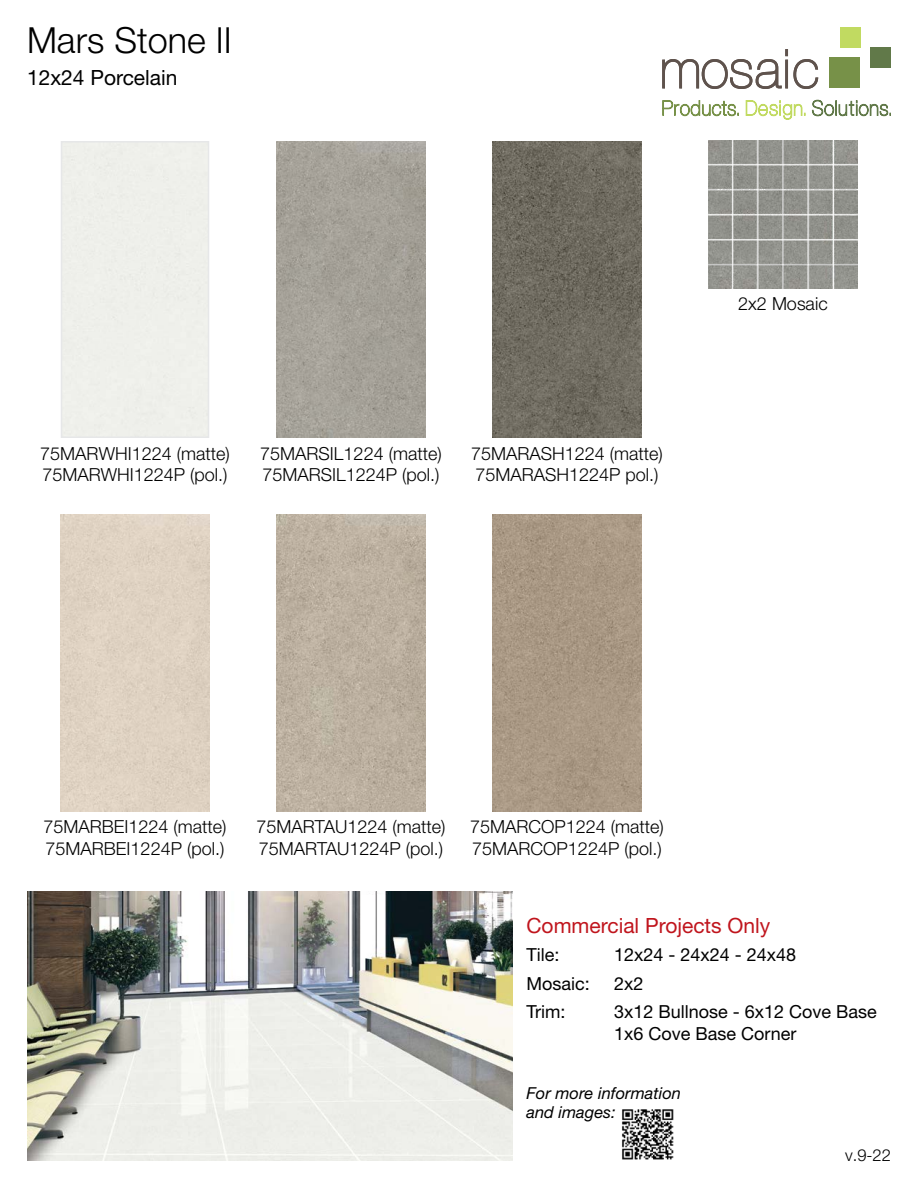
<style>
.page{position:relative;width:918px;height:1188px;background:#fff}
.page>*{position:absolute;margin:0;border:0;box-sizing:border-box;transform-origin:0 0}
.t1{font:300 36px "Helvetica Neue LT Pro";color:#000}
.t2{font:21px "Helvetica Neue LT Std";color:#c0151d}
.t3{font:21px "Helvetica Neue LT Std";color:#000}
.t4{font:300 18px/21.6px "Helvetica Neue LT Pro";color:#000}
.t5{font:18px/21.6px "Helvetica Neue LT Std";color:#000}
.t6{font:italic 16.5px/19.8px "Helvetica Neue LT Std";color:#000}
.t7{font:300 16.5px "Helvetica Neue LT Pro";color:#000}
</style>
<div class="page">
<div style="left:61px;top:141px;width:148px;height:297px;border:2px solid #e6e7e8"></div>
<img style="left:277px;top:141px;width:148px;height:297px">
<img style="left:493px;top:141px;width:148px;height:297px">
<img style="left:709px;top:141px;width:148px;height:148px">
<div style="left:61px;top:515px;width:148px;height:297px;background:#dfd2c2"></div>
<img style="left:277px;top:515px;width:148px;height:297px">
<img style="left:493px;top:515px;width:148px;height:297px">
<div style="left:830px;top:58px;width:30px;height:30px;background:#779148"></div>
<div style="left:840px;top:27px;width:20px;height:20px;background:#c1da61"></div>
<div style="left:870px;top:47px;width:21px;height:21px;background:#617949"></div>
<svg style="left:662px;top:49px;width:157px;height:40px"></svg>
<svg style="left:662px;top:100px;width:77px;height:17px"></svg>
<svg style="left:745px;top:99px;width:146px;height:21px"></svg>
<img style="left:622px;top:1109px;width:52px;height:51px">
<img style="left:27px;top:891px;width:486px;height:270px">
<h1 class="t1" style="left:27px;top:18px;width:206px">Mars Stone II</h1>
<p class="t3" style="left:27px;top:65px;width:152px">12x24 Porcelain</p>
<p class="t4" style="left:40px;top:442px;width:191px">75MARWHI1224 (matte)<br>75MARWHI1224P (pol.)</p>
<p class="t4" style="left:260px;top:442px;width:183px">75MARSIL1224 (matte)<br>75MARSIL1224P (pol.)</p>
<p class="t4" style="left:471px;top:442px;width:193px">75MARASH1224 (matte)<br>75MARASH1224P pol.)</p>
<p class="t4" style="left:738px;top:293px;width:91px">2x2 Mosaic</p>
<p class="t4" style="left:43px;top:816px;width:185px">75MARBEI1224 (matte)<br>75MARBEI1224P (pol.)</p>
<p class="t4" style="left:257px;top:816px;width:190px">75MARTAU1224 (matte)<br>75MARTAU1224P (pol.)</p>
<p class="t4" style="left:470px;top:816px;width:195px">75MARCOP1224 (matte)<br>75MARCOP1224P (pol.)</p>
<p class="t2" style="left:526px;top:913px;width:245px">Commercial Projects Only</p>
<p class="t5" style="left:526px;top:944px;width:34px">Tile:</p>
<p class="t5" style="left:614px;top:944px;width:184px">12x24 - 24x24 - 24x48</p>
<p class="t5" style="left:526px;top:972px;width:65px">Mosaic:</p>
<p class="t5" style="left:614px;top:972px;width:31px">2x2</p>
<p class="t5" style="left:526px;top:1001px;width:41px">Trim:</p>
<p class="t5" style="left:614px;top:1001px;width:264px">3x12 Bullnose - 6x12 Cove Base<br>1x6 Cove Base Corner</p>
<p class="t6" style="left:526px;top:1083px;width:156px">For more information and images:</p>
<p class="t7" style="left:845px;top:1145px;width:47px">v.9-22</p>
</div>
